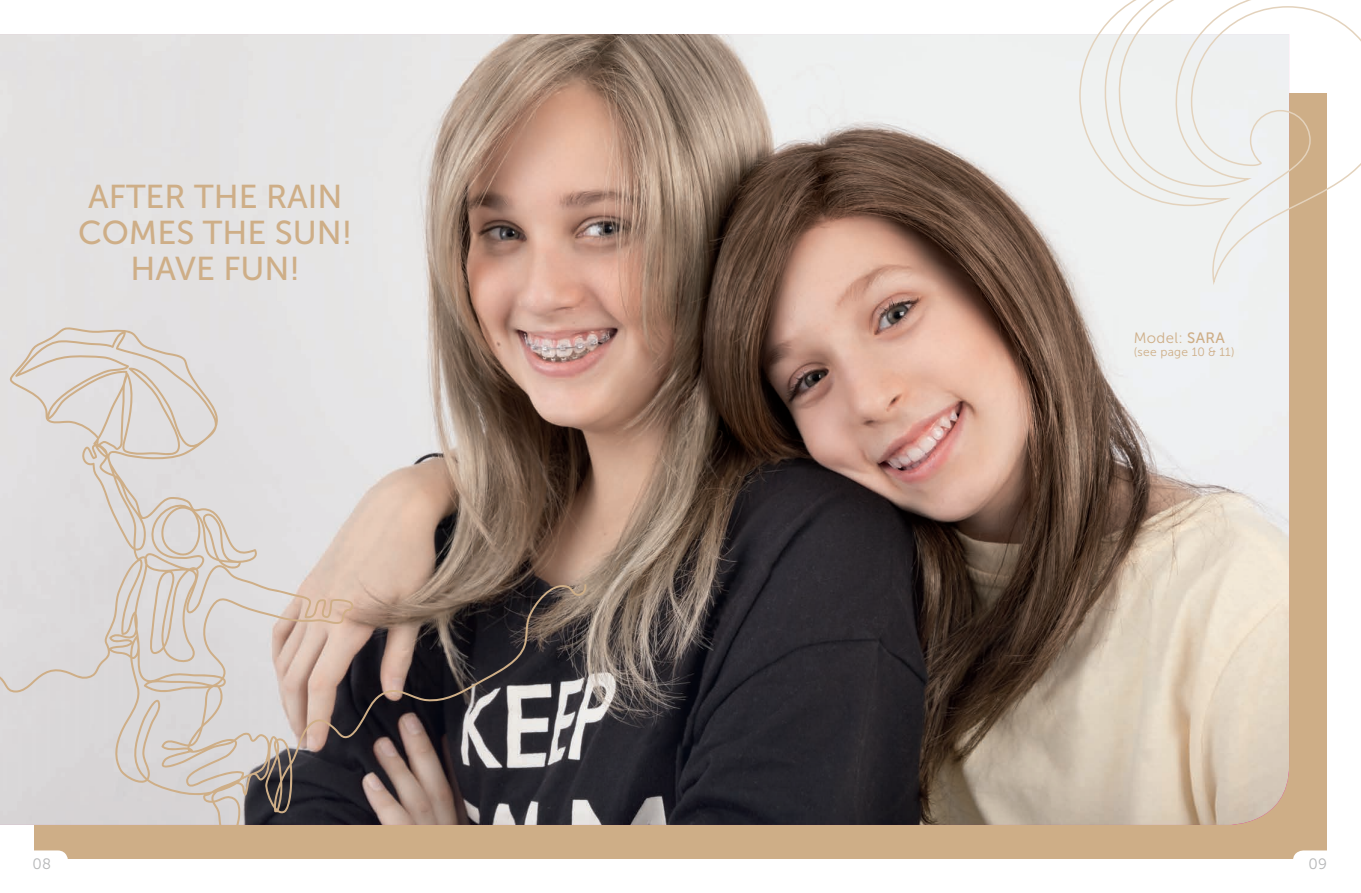
<style>
.page{position:relative;width:1361px;height:893px;background:#fff}
.page>*{position:absolute;margin:0;border:0;box-sizing:border-box;transform-origin:0 0}
.t1{font:33px/36px "Museo Sans 500";color:#ceae87;text-align:center}
.t2{font:15px "Museo Sans 300";letter-spacing:.02em;color:#ceae87}
.t3{font:15px "Museo Sans 300";color:#b6b7b8}
.t4{font:12px "Museo Sans 300";letter-spacing:.02em;color:#ceae87}
.s1{font-family:"Museo Sans 500"}
</style>
<div class="page">
<div style="left:34px;top:94px;width:1293px;height:765px;background:#ceae87"></div>
<img style="left:0;top:34px;width:1289px;height:791px">
<svg style="left:1078px;top:0;width:283px;height:289px"></svg>
<svg style="left:0;top:327px;width:587px;height:498px;background:#b3a9a5"></svg>
<div style="left:1293px;top:850px;width:51px;height:26px;background:#fff;border-radius:10px"></div>
<div style="left:17px;top:850px;width:51px;height:26px;background:#fff;border-radius:10px"></div>
<p class="t1" style="left:78px;top:178px;width:276px">AFTER THE RAIN<br>COMES THE SUN!<br>HAVE FUN!</p>
<p class="t2" style="left:1134px;top:330px;width:92px">Model: <span class="s1">SARA</span></p>
<p class="t4" style="left:1134px;top:346px;width:102px">(see page 10 &amp; 11)</p>
<p class="t3" style="left:32px;top:856px;width:20px">08</p>
<p class="t3" style="left:1308px;top:856px;width:20px">09</p>
</div>
